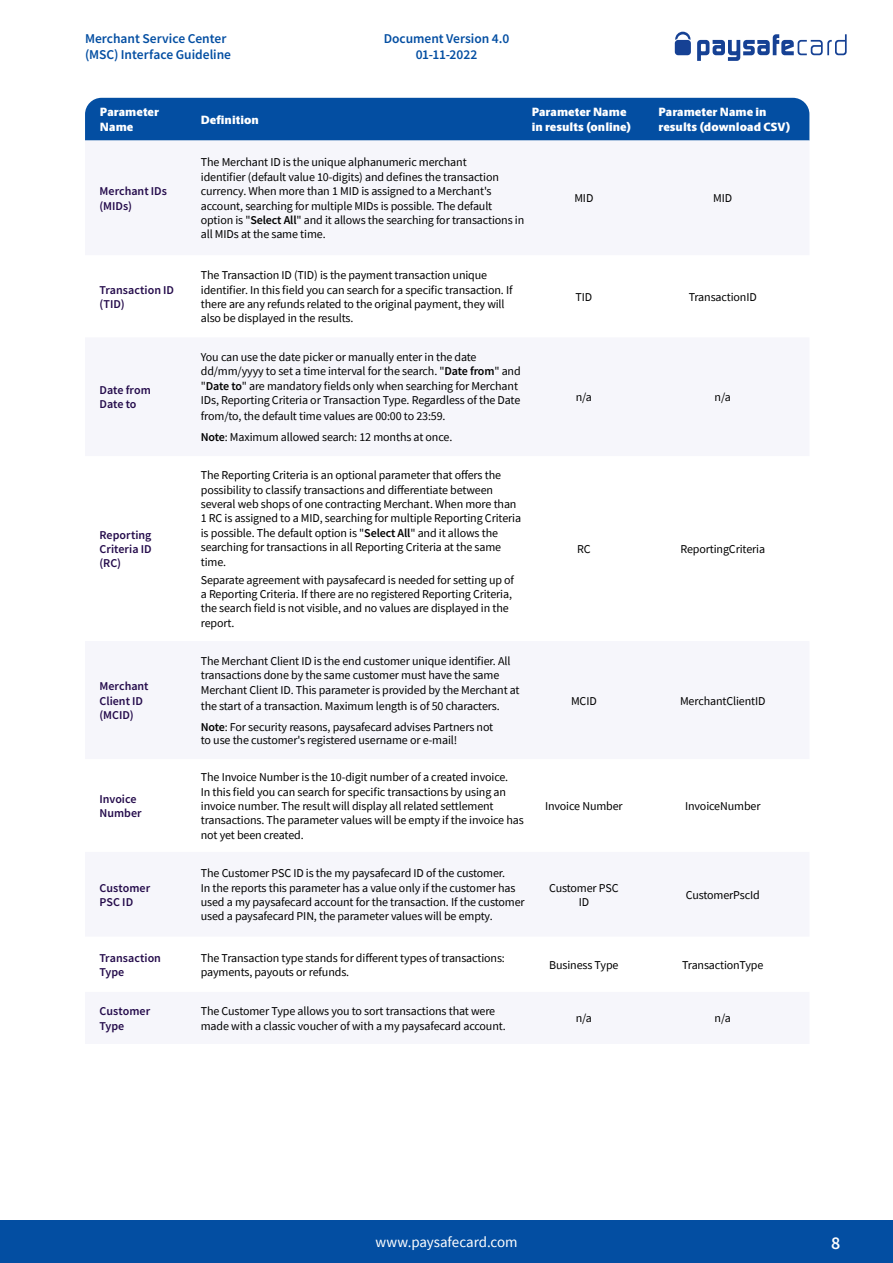
<style>
.page{position:relative;width:893px;height:1263px;background:#fff}
.page>*{position:absolute;margin:0;border:0;box-sizing:border-box;transform-origin:0 0}
.t1{font:600 18px "Source Sans Pro";color:#fff}
.t2{font:15px "Source Sans Pro";letter-spacing:-.005em;color:#fff}
.t3{font:600 13.5px/16.2px "Source Sans Pro";letter-spacing:-.005em;color:#034ea2}
.t4{font:12px/14.4px "Source Sans Pro";letter-spacing:-.01em;color:#000}
.t5{font:600 12px/14.4px "Source Sans Pro";color:#240b4b}
.t6{font:900 12px/14.4px "Berlingske Sans";letter-spacing:.005em;color:#fff}
.s1{font-weight:600}
</style>
<div class="page">
<div style="left:0;top:1220px;width:893px;height:43px;background:#034ea2"></div>
<div style="left:675px;top:40px;width:16px;height:15px;background:#164194;border-radius:3px"></div>
<svg style="left:675px;top:32px;width:15px;height:8px"></svg>
<svg style="left:697px;top:34px;width:150px;height:27px"></svg>
<div style="left:85px;top:98px;width:724px;height:43px;background:#034ea2"></div>
<p class="t3" style="left:85px;top:30px;width:148px">Merchant Service Center (MSC) Interface Guideline</p>
<p class="t3" style="left:384px;top:30px;width:127px;text-align:center">Document Version 4.0<br>01-11-2022</p>
<p class="t6" style="left:100px;top:105px;width:61px">Parameter<br>Name</p>
<p class="t6" style="left:201px;top:112px;width:60px">Definition</p>
<p class="t6" style="left:532px;top:105px;width:101px">Parameter Name in results (online)</p>
<p class="t6" style="left:658px;top:105px;width:134px">Parameter Name in results (download CSV)</p>
<p class="t5" style="left:100px;top:184px;width:69px">Merchant IDs (MIDs)</p>
<p class="t5" style="left:100px;top:282px;width:76px">Transaction ID (TID)</p>
<p class="t5" style="left:100px;top:383px;width:53px">Date from<br>Date to</p>
<p class="t5" style="left:100px;top:527px;width:54px;text-align:justify">Reporting Criteria ID (RC)</p>
<p class="t5" style="left:100px;top:679px;width:51px">Merchant<br>Client ID (MCID)</p>
<p class="t5" style="left:100px;top:791px;width:44px">Invoice<br>Number</p>
<p class="t5" style="left:100px;top:880px;width:52px">Customer<br>PSC ID</p>
<p class="t4" style="left:201px;top:155px;width:325px">The Merchant ID is the unique alphanumeric merchant<br>identifier (default value 10-digits) and defines the transaction currency. When more than 1 MID is assigned to a Merchant's account, searching for multiple MIDs is possible. The default option is "<span class="s1">Select All</span>" and it allows the searching for transactions in all MIDs at the same time.</p>
<p class="t4" style="left:201px;top:268px;width:313px">The Transaction ID (TID) is the payment transaction unique identifier. In this field you can search for a specific transaction. If there are any refunds related to the original payment, they will also be displayed in the results.</p>
<p class="t4" style="left:201px;top:350px;width:321px">You can use the date picker or manually enter in the date dd/mm/yyyy to set a time interval for the search. "<span class="s1">Date from</span>" and "<span class="s1">Date to</span>" are mandatory fields only when searching for Merchant IDs, Reporting Criteria or Transaction Type. Regardless of the Date</p>
<p class="t4" style="left:201px;top:406px;width:253px;line-height:21px">from/to, the default time values are 00:00 to 23:59.<br><span class="s1">Note</span>: Maximum allowed search: 12 months at once.</p>
<p class="t4" style="left:201px;top:468px;width:322px">The Reporting Criteria is an optional parameter that offers the possibility to classify transactions and differentiate between several web shops of one contracting Merchant. When more than 1 RC is assigned to a MID, searching for multiple Reporting Criteria is possible. The default option is "<span class="s1">Select All</span>" and it allows the searching for transactions in all Reporting Criteria at the same time.</p>
<p class="t4" style="left:201px;top:572px;width:315px">Separate agreement with paysafecard is needed for setting up of a Reporting Criteria. If there are no registered Reporting Criteria, the search field is not visible, and no values are displayed in the report.</p>
<p class="t4" style="left:201px;top:653px;width:320px">The Merchant Client ID is the end customer unique identifier. All transactions done by the same customer must have the same<br>Merchant Client ID. This parameter is provided by the Merchant at</p>
<p class="t4" style="left:201px;top:695px;width:300px;line-height:21px">the start of a transaction. Maximum length is of 50 characters.<br><span class="s1">Note</span>: For security reasons, paysafecard advises Partners not</p>
<p class="t4" style="left:201px;top:733px;width:258px">to use the customer's registered username or e-mail!</p>
<p class="t4" style="left:201px;top:770px;width:324px">The Invoice Number is the 10-digit number of a created invoice.<br>In this field you can search for specific transactions by using an invoice number. The result will display all related settlement transactions. The parameter values will be empty if the invoice has not yet been created.</p>
<p class="t4" style="left:201px;top:866px;width:325px">The Customer PSC ID is the my paysafecard ID of the customer.<br>In the reports this parameter has a value only if the customer has used a my paysafecard account for the transaction. If the customer used a paysafecard PIN, the parameter values will be empty.</p>
<p class="t4" style="left:574px;top:191px;width:21px">MID</p>
<p class="t4" style="left:713px;top:191px;width:21px">MID</p>
<p class="t4" style="left:575px;top:289px;width:18px">TID</p>
<p class="t4" style="left:689px;top:289px;width:69px">TransactionID</p>
<p class="t4" style="left:576px;top:390px;width:18px">n/a</p>
<p class="t4" style="left:715px;top:390px;width:18px">n/a</p>
<p class="t4" style="left:577px;top:542px;width:15px">RC</p>
<p class="t4" style="left:680px;top:542px;width:86px">ReportingCriteria</p>
<p class="t4" style="left:571px;top:693px;width:27px">MCID</p>
<p class="t4" style="left:680px;top:693px;width:87px">MerchantClientID</p>
<p class="t4" style="left:545px;top:799px;width:79px">Invoice Number</p>
<p class="t4" style="left:685px;top:799px;width:77px">InvoiceNumber</p>
<p class="t4" style="left:549px;top:880px;width:71px;text-align:center">Customer PSC<br>ID</p>
<p class="t4" style="left:686px;top:887px;width:76px">CustomerPscId</p>
<p class="t5" style="left:100px;top:950px;width:63px">Transaction<br>Type</p>
<p class="t4" style="left:201px;top:950px;width:306px">The Transaction type stands for different types of transactions: payments, payouts or refunds.</p>
<p class="t4" style="left:549px;top:957px;width:71px">Business Type</p>
<p class="t4" style="left:682px;top:957px;width:83px">TransactionType</p>
<p class="t5" style="left:100px;top:1004px;width:52px">Customer<br>Type</p>
<p class="t4" style="left:201px;top:1004px;width:307px">The Customer Type allows you to sort transactions that were made with a classic voucher of with a my paysafecard account.</p>
<p class="t4" style="left:576px;top:1011px;width:18px">n/a</p>
<p class="t4" style="left:715px;top:1011px;width:18px">n/a</p>
<p class="t2" style="left:375px;top:1232px;width:144px">www.paysafecard.com</p>
<h1 class="t1" style="left:831px;top:1231px;width:11px">8</h1>
</div>
